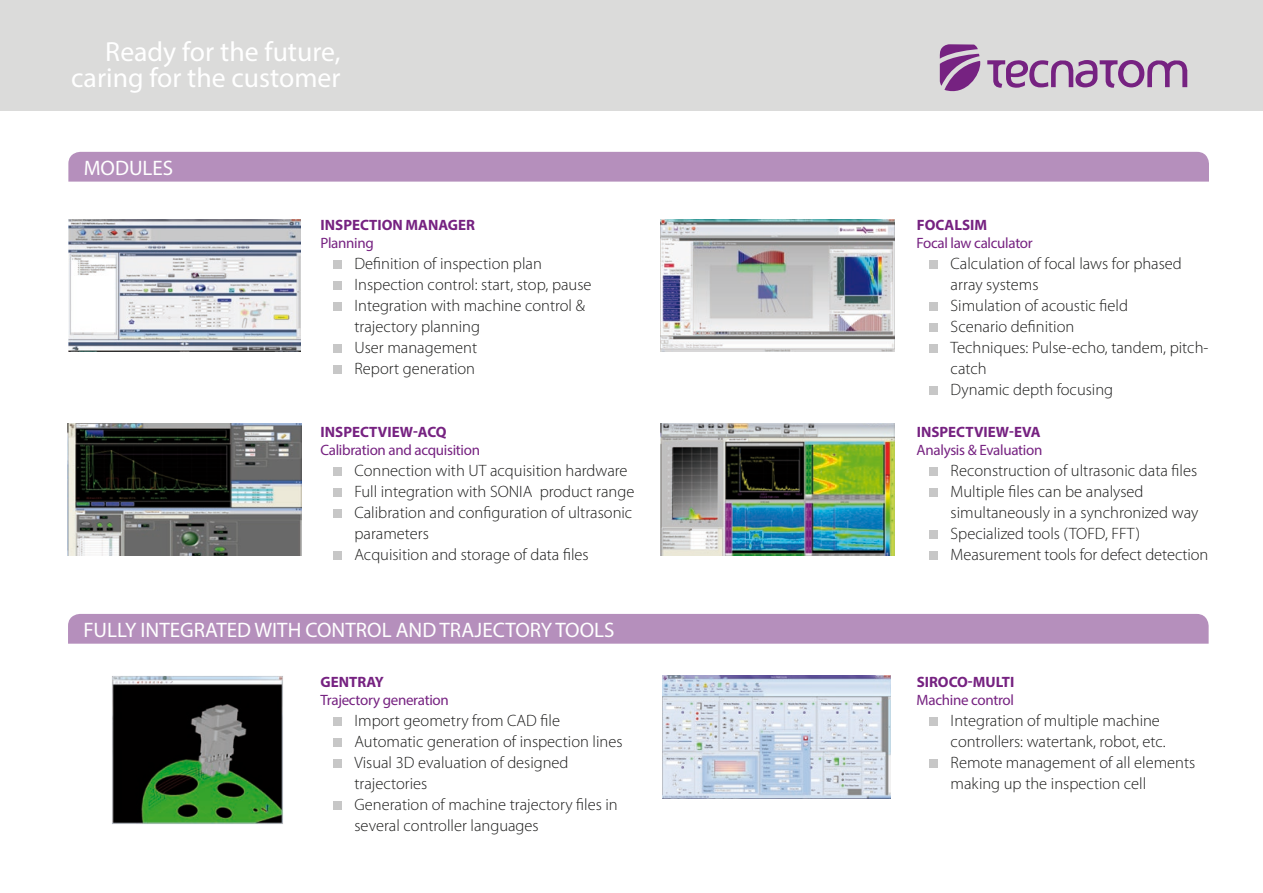
<style>
.page{position:relative;width:1263px;height:893px;background:#fff}
.page>*{position:absolute;margin:0;border:0;box-sizing:border-box;transform-origin:0 0}
.t1{font:27.75px/25.5px "Myriad Pro";color:#fff;text-align:right}
.t2{font:21px "Myriad Pro";color:#fff}
.t3{font:300 16.5px/21px "Myriad Pro";color:#1c1c1b}
.t4{font:15px "Myriad Pro";letter-spacing:-.02em;color:#762281}
.t5{font:700 15px "Myriad Pro";color:#762281}
</style>
<div class="page">
<div style="left:0;top:0;width:1263px;height:110px;background:#dbdbda"></div>
<svg style="left:987px;top:60px;width:201px;height:28px"></svg>
<svg style="left:939px;top:44px;width:41px;height:48px"></svg>
<div style="left:68px;top:152px;width:1141px;height:30px;background:#b58fbc"></div>
<div style="left:68px;top:614px;width:1140px;height:30px;background:#b58fbc"></div>
<div style="left:333px;top:260px;width:9px;height:8px;background:#c7c7c7"></div>
<div style="left:333px;top:281px;width:9px;height:8px;background:#c7c7c7"></div>
<div style="left:333px;top:302px;width:9px;height:8px;background:#c7c7c7"></div>
<div style="left:333px;top:344px;width:9px;height:8px;background:#c7c7c7"></div>
<div style="left:333px;top:365px;width:9px;height:8px;background:#c7c7c7"></div>
<div style="left:333px;top:467px;width:9px;height:8px;background:#c7c7c7"></div>
<div style="left:333px;top:488px;width:9px;height:8px;background:#c7c7c7"></div>
<div style="left:333px;top:509px;width:9px;height:8px;background:#c7c7c7"></div>
<div style="left:333px;top:551px;width:9px;height:8px;background:#c7c7c7"></div>
<div style="left:333px;top:718px;width:9px;height:8px;background:#c7c7c7"></div>
<div style="left:333px;top:739px;width:9px;height:8px;background:#c7c7c7"></div>
<div style="left:333px;top:760px;width:9px;height:8px;background:#c7c7c7"></div>
<div style="left:333px;top:802px;width:9px;height:8px;background:#c7c7c7"></div>
<div style="left:929px;top:717px;width:9px;height:9px;background:#c7c7c7"></div>
<div style="left:929px;top:759px;width:9px;height:9px;background:#c7c7c7"></div>
<div style="left:929px;top:260px;width:9px;height:8px;background:#c7c7c7"></div>
<div style="left:929px;top:302px;width:9px;height:8px;background:#c7c7c7"></div>
<div style="left:929px;top:323px;width:9px;height:8px;background:#c7c7c7"></div>
<div style="left:929px;top:344px;width:9px;height:8px;background:#c7c7c7"></div>
<div style="left:929px;top:386px;width:9px;height:8px;background:#c7c7c7"></div>
<div style="left:929px;top:467px;width:9px;height:8px;background:#c7c7c7"></div>
<div style="left:929px;top:488px;width:9px;height:8px;background:#c7c7c7"></div>
<div style="left:929px;top:530px;width:9px;height:8px;background:#c7c7c7"></div>
<div style="left:929px;top:551px;width:9px;height:8px;background:#c7c7c7"></div>
<img style="left:68px;top:219px;width:233px;height:132px">
<img style="left:68px;top:423px;width:233px;height:132px">
<img style="left:660px;top:219px;width:234px;height:132px">
<img style="left:660px;top:423px;width:234px;height:132px">
<img style="left:112px;top:676px;width:171px;height:148px">
<img style="left:663px;top:675px;width:227px;height:123px">
<h1 class="t1" style="left:71px;top:39px;width:271px">Ready for the future, caring for the customer</h1>
<p class="t2" style="left:84px;top:154px;width:91px">MODULES</p>
<p class="t5" style="left:321px;top:215px;width:156px">INSPECTION MANAGER</p>
<p class="t4" style="left:320px;top:233px;width:55px">Planning</p>
<p class="t3" style="left:354px;top:253px;width:189px">Definition of inspection plan</p>
<p class="t3" style="left:354px;top:274px;width:239px">Inspection control: start, stop, pause</p>
<p class="t3" style="left:354px;top:295px;width:232px">Integration with machine control &amp; trajectory planning</p>
<p class="t3" style="left:354px;top:337px;width:124px">User management</p>
<p class="t3" style="left:354px;top:358px;width:122px">Report generation</p>
<p class="t5" style="left:321px;top:422px;width:127px">INSPECTVIEW-ACQ</p>
<p class="t4" style="left:320px;top:440px;width:161px">Calibration and acquisition</p>
<p class="t3" style="left:354px;top:460px;width:275px">Connection with UT acquisition hardware</p>
<p class="t3" style="left:354px;top:481px;width:281px">Full integration with SONIA product range</p>
<p class="t3" style="left:354px;top:502px;width:279px">Calibration and configuration of ultrasonic parameters</p>
<p class="t3" style="left:354px;top:544px;width:236px">Acquisition and storage of data files</p>
<p class="t2" style="left:83px;top:617px;width:533px">FULLY INTEGRATED WITH CONTROL AND TRAJECTORY TOOLS</p>
<p class="t5" style="left:321px;top:672px;width:65px">GENTRAY</p>
<p class="t4" style="left:320px;top:691px;width:130px">Trajectory generation</p>
<p class="t3" style="left:354px;top:710px;width:207px">Import geometry from CAD file</p>
<p class="t3" style="left:354px;top:731px;width:270px">Automatic generation of inspection lines</p>
<p class="t3" style="left:354px;top:752px;width:216px">Visual 3D evaluation of designed trajectories</p>
<p class="t3" style="left:354px;top:794px;width:265px">Generation of machine trajectory files in several controller languages</p>
<p class="t5" style="left:917px;top:215px;width:72px">FOCALSIM</p>
<p class="t4" style="left:917px;top:233px;width:118px">Focal law calculator</p>
<p class="t3" style="left:951px;top:253px;width:233px">Calculation of focal laws for phased array systems</p>
<p class="t3" style="left:951px;top:295px;width:179px">Simulation of acoustic field</p>
<p class="t3" style="left:951px;top:316px;width:125px">Scenario definition</p>
<p class="t3" style="left:951px;top:337px;width:259px">Techniques: Pulse-echo, tandem, pitch&shy;catch</p>
<p class="t3" style="left:951px;top:379px;width:164px">Dynamic depth focusing</p>
<p class="t5" style="left:917px;top:422px;width:125px">INSPECTVIEW-EVA</p>
<p class="t4" style="left:917px;top:440px;width:127px">Analysis &amp; Evaluation</p>
<p class="t3" style="left:951px;top:460px;width:248px">Reconstruction of ultrasonic data files</p>
<p class="t3" style="left:951px;top:481px;width:249px">Multiple files can be analysed simultaneously in a synchronized way</p>
<p class="t3" style="left:951px;top:523px;width:191px">Specialized tools (TOFD, FFT)</p>
<p class="t3" style="left:951px;top:544px;width:259px">Measurement tools for defect detection</p>
<p class="t5" style="left:917px;top:672px;width:99px">SIROCO-MULTI</p>
<p class="t4" style="left:917px;top:690px;width:99px">Machine control</p>
<p class="t3" style="left:951px;top:710px;width:216px">Integration of multiple machine controllers: watertank, robot, etc.</p>
<p class="t3" style="left:951px;top:752px;width:246px">Remote management of all elements making up the inspection cell</p>
</div>
